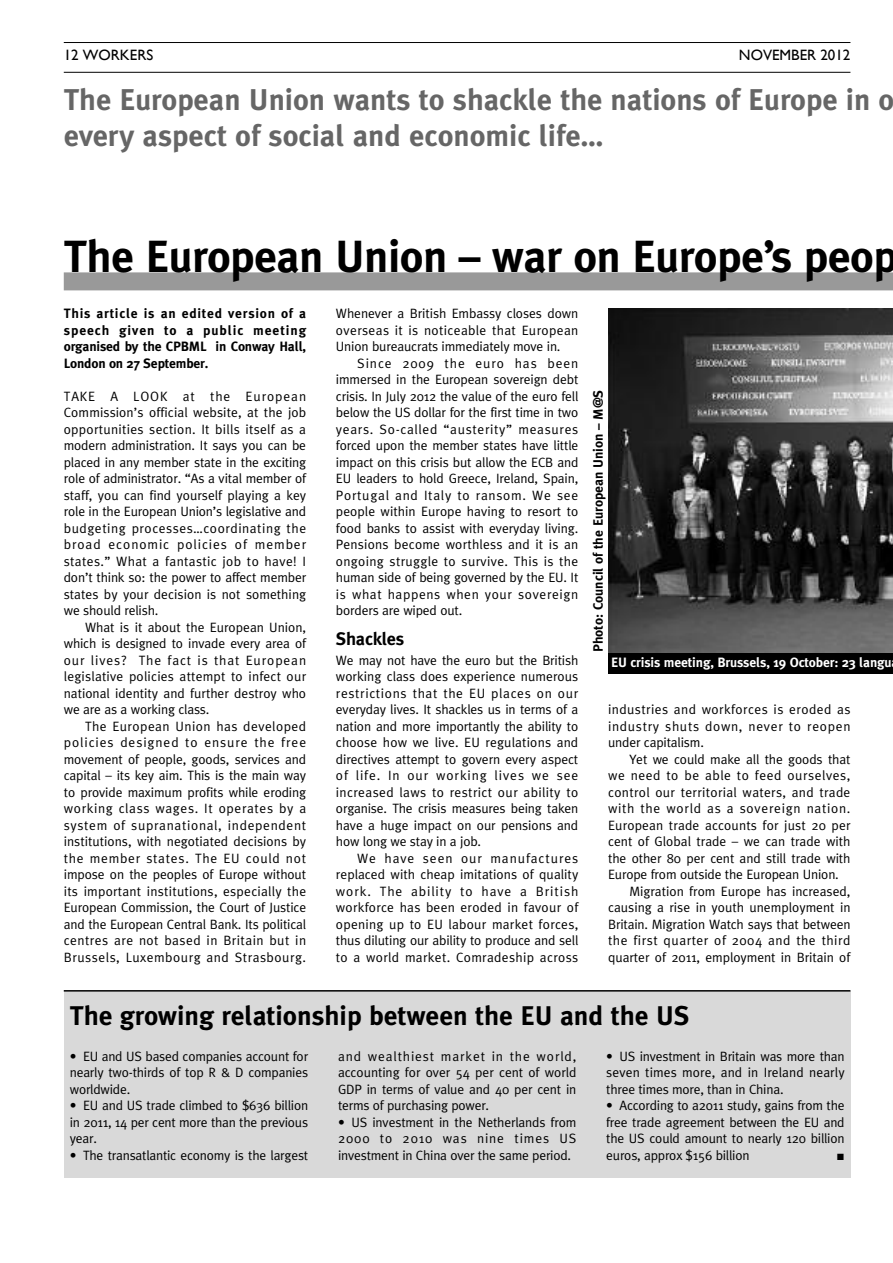
<style>
.page{position:relative;width:893px;height:1263px;background:#fff}
.page>*{position:absolute;margin:0;border:0;box-sizing:border-box;transform-origin:0 0}
.t1{font:700 45px "Meta Plus";letter-spacing:-.01em;color:#000}
.t2{font:700 30px/36px "Meta Plus";color:#666}
.t3{font:700 27px "Meta Plus";color:#000}
.t4{font:700 18px "Meta Plus";letter-spacing:-.015em;color:#000}
.t5{font:15px "Gill Sans";color:#000}
.t6{font:13.5px/16.5px "Meta Plus";letter-spacing:-.005em;color:#000;text-align:justify}
.t7{font:700 13.5px/16.5px "Meta Plus";letter-spacing:-.015em;color:#000;text-align:justify}
.t8{font:700 13.5px "Meta Plus";letter-spacing:-.01em;color:#fff}
.t9{font:13.5px "Meta Plus";letter-spacing:.02em;color:#000}
.t10{font:13.5px "Meta Plus";letter-spacing:.035em;color:#000}
.t11{font:13.5px "Meta Plus";letter-spacing:.05em;color:#000}
.t12{font:13.5px "Meta Plus";letter-spacing:.04em;color:#000}
.t13{font:700 13.5px "Times New Roman";color:#000}
</style>
<div class="page">
<hr style="left:64px;top:42px;width:786px;height:1px;background:#000">
<hr style="left:64px;top:72px;width:786px;height:1px;background:#000">
<div style="left:64px;top:272px;width:829px;height:18px;background:#999"></div>
<div style="left:64px;top:1030px;width:786px;height:148px;background:#d9d9d9"></div>
<div style="left:64px;top:991px;width:786px;height:46px;background:#d9d9d9"></div>
<img style="left:608px;top:309px;width:285px;height:344px">
<div style="left:608px;top:653px;width:285px;height:20px;background:#000"></div>
<hr style="left:64px;top:990px;width:786px;height:1px;background:#000">
<p class="t5" style="left:64px;top:46px;width:91px">12 WORKERS</p>
<p class="t5" style="left:739px;top:46px;width:113px">NOVEMBER 2012</p>
<h2 class="t2" style="left:64px;top:84px;width:832px">The European Union wants to shackle the nations of Europe in o every aspect of social and economic life…</h2>
<h1 class="t1" style="left:64px;top:241px;width:836px">The European Union – war on Europe’s peop</h1>
<p class="t7" style="left:64px;top:306px;width:244px">This article is an edited version of a speech given to a public meeting organised by the CPBML in Conway Hall, London on 27 September.</p>
<p class="t6" style="left:64px;top:389px;width:244px">TAKE A LOOK at the European Commission’s official website, at the job opportunities section. It bills itself as a modern administration. It says you can be placed in any member state in the exciting role of administrator. “As a vital member of staff, you can find yourself playing a key role in the European Union’s legislative and budgeting processes…coordinating the broad economic policies of member states.” What a fantastic job to have! I don’t think so: the power to affect member states by your decision is not something we should relish.</p>
<p class="t6" style="left:64px;top:620px;width:244px;text-indent:21px">What is it about the European Union, which is designed to invade every area of our lives? The fact is that European legislative policies attempt to infect our national identity and further destroy who we are as a working class.</p>
<p class="t6" style="left:64px;top:719px;width:244px;text-indent:21px">The European Union has developed policies designed to ensure the free movement of people, goods, services and capital – its key aim. This is the main way to provide maximum profits while eroding working class wages. It operates by a system of supranational, independent institutions, with negotiated decisions by the member states. The EU could not impose on the peoples of Europe without its important institutions, especially the European Commission, the Court of Justice and the European Central Bank. Its political centres are not based in Britain but in Brussels, Luxembourg and Strasbourg.</p>
<p class="t6" style="left:336px;top:306px;width:244px">Whenever a British Embassy closes down overseas it is noticeable that European Union bureaucrats immediately move in.</p>
<p class="t6" style="left:336px;top:356px;width:244px;text-indent:21px">Since 2009 the euro has been immersed in the European sovereign debt crisis. In July 2012 the value of the euro fell below the US dollar for the first time in two years. So-called “austerity” measures forced upon the member states have little impact on this crisis but allow the ECB and EU leaders to hold Greece, Ireland, Spain, Portugal and Italy to ransom. We see people within Europe having to resort to food banks to assist with everyday living.<br>Pensions become worthless and it is an ongoing struggle to survive. This is the human side of being governed by the EU. It is what happens when your sovereign borders are wiped out.</p>
<h3 class="t4" style="left:336px;top:632px;width:70px">Shackles</h3>
<p class="t6" style="left:336px;top:653px;width:244px">We may not have the euro but the British working class does experience numerous restrictions that the EU places on our everyday lives. It shackles us in terms of a nation and more importantly the ability to choose how we live. EU regulations and directives attempt to govern every aspect of life. In our working lives we see increased laws to restrict our ability to organise. The crisis measures being taken have a huge impact on our pensions and how long we stay in a job.</p>
<p class="t6" style="left:336px;top:851px;width:244px;text-indent:21px">We have seen our manufactures replaced with cheap imitations of quality work. The ability to have a British workforce has been eroded in favour of opening up to EU labour market forces, thus diluting our ability to produce and sell to a world market. Comradeship across</p>
<p class="t7" style="left:591px;top:652px;width:264px;rotate:-90deg">Photo: Council of the European Union – M@S</p>
<p class="t8" style="left:611px;top:658px;width:282px">EU crisis meeting, Brussels, 19 October: 23 langu</p>
<p class="t6" style="left:608px;top:702px;width:244px">industries and workforces is eroded as industry shuts down, never to reopen under capitalism.</p>
<p class="t6" style="left:629px;top:752px;width:223px">Yet we could make all the goods that</p>
<p class="t12" style="left:608px;top:771px;width:244px">we need to be able to feed ourselves,</p>
<p class="t9" style="left:608px;top:787px;width:244px">control our territorial waters, and trade</p>
<p class="t11" style="left:608px;top:804px;width:244px">with the world as a sovereign nation.</p>
<p class="t6" style="left:608px;top:818px;width:244px">European trade accounts for just 20 per</p>
<p class="t6" style="left:608px;top:834px;width:244px">cent of Global trade – we can trade with</p>
<p class="t6" style="left:608px;top:851px;width:244px">the other 80 per cent and still trade with</p>
<p class="t6" style="left:608px;top:867px;width:232px">Europe from outside the European Union.</p>
<p class="t6" style="left:629px;top:884px;width:223px">Migration from Europe has increased,</p>
<p class="t6" style="left:608px;top:900px;width:244px">causing a rise in youth unemployment in</p>
<p class="t6" style="left:608px;top:917px;width:244px">Britain. Migration Watch says that between</p>
<p class="t10" style="left:608px;top:936px;width:244px">the first quarter of 2004 and the third</p>
<p class="t6" style="left:608px;top:950px;width:244px">quarter of 2011, employment in Britain of</p>
<h3 class="t3" style="left:70px;top:1006px;width:621px">The growing relationship between the EU and the US</h3>
<p class="t6" style="left:70px;top:1049px;width:240px">• EU and US based companies account for nearly two-thirds of top R &amp; D companies worldwide.</p>
<p class="t6" style="left:70px;top:1098px;width:240px">• EU and US trade climbed to $636 billion in 2011, 14 per cent more than the previous year.</p>
<p class="t6" style="left:70px;top:1148px;width:240px">• The transatlantic economy is the largest</p>
<p class="t6" style="left:338px;top:1049px;width:240px">and wealthiest market in the world, accounting for over 54 per cent of world GDP in terms of value and 40 per cent in terms of purchasing power.</p>
<p class="t6" style="left:338px;top:1115px;width:240px">• US investment in the Netherlands from 2000 to 2010 was nine times US investment in China over the same period.</p>
<p class="t6" style="left:606px;top:1049px;width:240px">• US investment in Britain was more than seven times more, and in Ireland nearly three times more, than in China.</p>
<p class="t6" style="left:606px;top:1098px;width:240px">• According to a2011 study, gains from the free trade agreement between the EU and the US could amount to nearly 120 billion euros, approx $156 billion</p>
<p class="t13" style="left:836px;top:1147px;width:10px">■</p>
</div>
